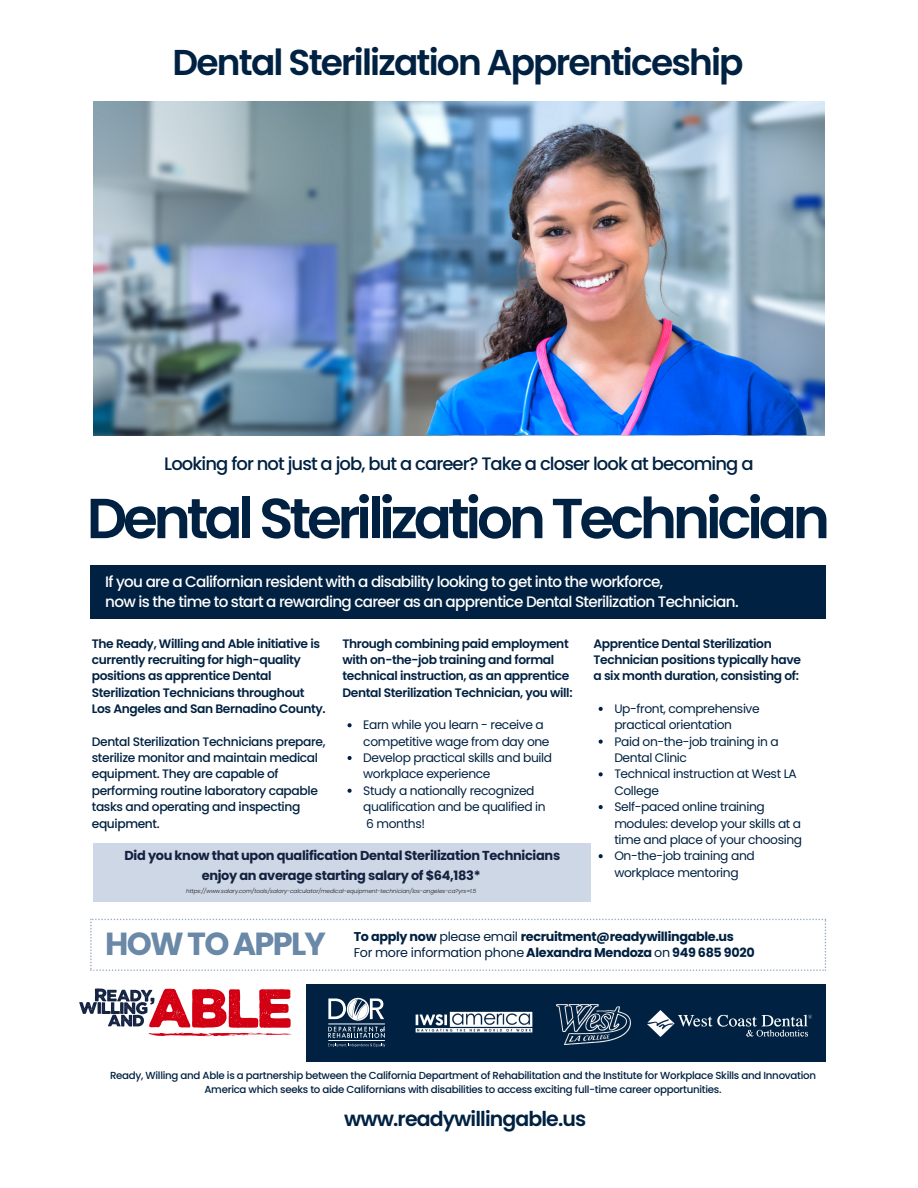
<style>
.page{position:relative;width:918px;height:1188px;background:#fff}
.page>*{position:absolute;margin:0;border:0;box-sizing:border-box;transform-origin:0 0}
.t1{font:600 56.4px "Poppins";letter-spacing:-.075em;color:#002141}
.t2{font:600 36px "Poppins";letter-spacing:-.05em;color:#002141}
.t3{font:700 31.95px "Poppins";letter-spacing:-.055em;color:#6a88a7}
.t4{font:600 20.4px "Poppins";letter-spacing:-.045em;color:#002141}
.t5{font:500 18px "Poppins";letter-spacing:-.05em;color:#002141}
.t6{font:500 15.15px/20.9px "Poppins";letter-spacing:-.045em;color:#fff}
.t7{font:700 12.9px/19.5px "Poppins";letter-spacing:-.025em;color:#142240;text-align:center}
.t8{font:700 12.75px/15.9px "Poppins";letter-spacing:-.025em;color:#002141}
.t9{font:12.3px/16.4px "Poppins";letter-spacing:-.03em;color:#002141}
.t10{font:600 12.3px/16.4px "Poppins";letter-spacing:-.03em;color:#002141}
.t11{font:500 12.3px/16.4px "Poppins";letter-spacing:-.03em;color:#002141}
.t12{font:500 10.2px/14.5px "Poppins";letter-spacing:-.03em;color:#002141;text-align:center}
.t13{font:italic 300 5.7px "Poppins";color:#171615}
.s1{font-weight:400}
</style>
<div class="page">
<div style="left:94px;top:843px;width:497px;height:58px;background:#ced7e5"></div>
<div style="left:91px;top:565px;width:734px;height:54px;background:#002141"></div>
<div style="left:307px;top:984px;width:518px;height:78px;background:#002141"></div>
<img style="left:415px;top:1011px;width:118px;height:22px">
<svg style="left:79px;top:988px;width:213px;height:49px"></svg>
<svg style="left:328px;top:998px;width:57px;height:49px"></svg>
<hr style="left:328px;top:1024px;width:57px;height:1px;background:#fff">
<hr style="left:328px;top:1040px;width:57px;height:1px;background:#fff">
<img style="left:94px;top:101px;width:305px;height:334px">
<svg style="left:90px;top:919px;width:736px;height:52px"></svg>
<img style="left:399px;top:101px;width:426px;height:334px">
<img style="left:557px;top:1004px;width:73px;height:41px">
<img style="left:648px;top:1011px;width:163px;height:26px">
<svg style="left:348px;top:723px;width:4px;height:4px"></svg>
<svg style="left:348px;top:756px;width:4px;height:4px"></svg>
<svg style="left:348px;top:789px;width:4px;height:4px"></svg>
<svg style="left:599px;top:707px;width:4px;height:4px"></svg>
<svg style="left:599px;top:740px;width:4px;height:4px"></svg>
<svg style="left:599px;top:772px;width:4px;height:4px"></svg>
<svg style="left:599px;top:805px;width:4px;height:4px"></svg>
<svg style="left:599px;top:854px;width:4px;height:4px"></svg>
<h2 class="t2" style="left:173px;top:37px;width:573px">Dental Sterilization Apprenticeship</h2>
<h3 class="t5" style="left:164px;top:451px;width:591px">Looking for not just a job, but a career? Take a closer look at becoming a</h3>
<h1 class="t1" style="left:87px;top:479px;width:745px">Dental Sterilization Technician</h1>
<p class="t6" style="left:105px;top:571px;width:635px">If you are a Californian resident with a disability looking to get into the workforce,<br>now is the time to start a rewarding career as an apprentice Dental Sterilization Technician.</p>
<p class="t10" style="left:92px;top:635px;width:236px">The Ready, Willing and Able initiative is currently recruiting for high-quality positions as apprentice Dental Sterilization Technicians throughout Los Angeles and San Bernadino County.</p>
<p class="t11" style="left:92px;top:733px;width:235px">Dental Sterilization Technicians prepare, sterilize monitor and maintain medical equipment. They are capable of performing routine laboratory capable tasks and operating and inspecting equipment.</p>
<p class="t10" style="left:342px;top:635px;width:232px">Through combining paid employment with on-the-job training and formal technical instruction, as an apprentice Dental Sterilization Technician, you will:</p>
<p class="t9" style="left:363px;top:717px;width:190px">Earn while you learn - receive a competitive wage from day one<br>Develop practical skills and build workplace experience<br>Study a nationally recognized qualification and be qualified in<br>6 months!</p>
<p class="t7" style="left:125px;top:846px;width:437px">Did you know that upon qualification Dental Sterilization Technicians enjoy an average starting salary of $64,183*</p>
<p class="t13" style="left:186px;top:887px;width:292px">https://www.salary.com/tools/salary-calculator/medical-equipment-technician/los-angeles-ca?yrs=1.5</p>
<p class="t10" style="left:593px;top:635px;width:209px">Apprentice Dental Sterilization<br>Technician positions typically have a six month duration, consisting of:</p>
<p class="t9" style="left:614px;top:701px;width:189px">Up-front, comprehensive practical orientation<br>Paid on-the-job training in a<br>Dental Clinic<br>Technical instruction at West LA<br>College<br>Self-paced online training modules: develop your skills at a time and place of your choosing<br>On-the-job training and workplace mentoring</p>
<h3 class="t3" style="left:105px;top:921px;width:222px">HOW TO APPLY</h3>
<p class="t8" style="left:354px;top:929px;width:402px">To apply now <span class="s1">please email</span> recruitment@readywillingable.us<br><span class="s1">For more information phone</span> Alexandra Mendoza <span class="s1">on</span> 949 685 9020</p>
<p class="t12" style="left:110px;top:1068px;width:707px">Ready, Willing and Able is a partnership between the California Department of Rehabilitation and the Institute for Workplace Skills and Innovation<br>America which seeks to aide Californians with disabilities to access exciting full-time career opportunities.</p>
<h3 class="t4" style="left:344px;top:1104px;width:244px">www.readywillingable.us</h3>
</div>
